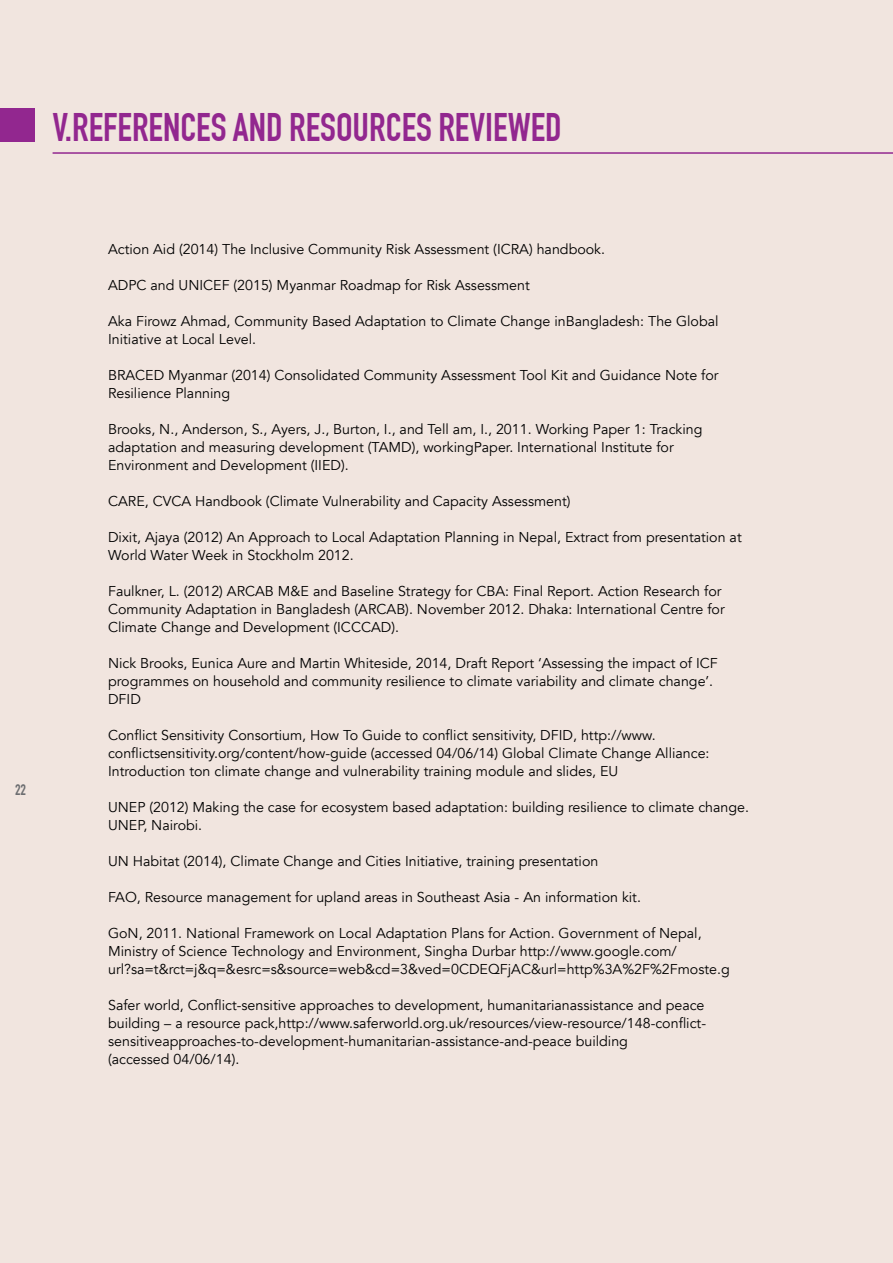
<style>
.page{position:relative;width:893px;height:1263px;background:#f1e5df}
.page>*{position:absolute;margin:0;border:0;box-sizing:border-box;transform-origin:0 0}
.t1{font:700 39px "DIN Condensed";color:#92278f}
.t2{font:700 15px "DIN Condensed";color:#6d6e71}
.t3{font:14.25px/18px "Avenir";color:#000}
</style>
<div class="page">
<div style="left:0;top:108px;width:35px;height:34px;background:#92278f"></div>
<hr style="left:53px;top:152px;width:840px;height:2px;background:#92278f">
<h1 class="t1" style="left:53px;top:105px;width:511px">V.REFERENCES AND RESOURCES REVIEWED</h1>
<p class="t2" style="left:15px;top:781px;width:13px">22</p>
<p class="t3" style="left:108px;top:241px;width:498px">Action Aid (2014) The Inclusive Community Risk Assessment (ICRA) handbook.</p>
<p class="t3" style="left:108px;top:277px;width:423px">ADPC and UNICEF (2015) Myanmar Roadmap for Risk Assessment</p>
<p class="t3" style="left:108px;top:313px;width:612px">Aka Firowz Ahmad, Community Based Adaptation to Climate Change inBangladesh: The Global<br>Initiative at Local Level.</p>
<p class="t3" style="left:108px;top:367px;width:612px">BRACED Myanmar (2014) Consolidated Community Assessment Tool Kit and Guidance Note for<br>Resilience Planning</p>
<p class="t3" style="left:108px;top:421px;width:596px">Brooks, N., Anderson, S., Ayers, J., Burton, I., and Tell am, I., 2011. Working Paper 1: Tracking adaptation and measuring development (TAMD), workingPaper. International Institute for<br>Environment and Development (IIED).</p>
<p class="t3" style="left:108px;top:493px;width:464px">CARE, CVCA Handbook (Climate Vulnerability and Capacity Assessment)</p>
<p class="t3" style="left:108px;top:529px;width:635px">Dixit, Ajaya (2012) An Approach to Local Adaptation Planning in Nepal, Extract from presentation at<br>World Water Week in Stockholm 2012.</p>
<p class="t3" style="left:108px;top:583px;width:618px">Faulkner, L. (2012) ARCAB M&amp;E and Baseline Strategy for CBA: Final Report. Action Research for<br>Community Adaptation in Bangladesh (ARCAB). November 2012. Dhaka: International Centre for<br>Climate Change and Development (ICCCAD).</p>
<p class="t3" style="left:108px;top:655px;width:611px">Nick Brooks, Eunica Aure and Martin Whiteside, 2014, Draft Report ‘Assessing the impact of ICF programmes on household and community resilience to climate variability and climate change’.<br>DFID</p>
<p class="t3" style="left:108px;top:727px;width:603px">Conflict Sensitivity Consortium, How To Guide to conflict sensitivity, DFID, http://www. conflictsensitivity.org/content/how-guide (accessed 04/06/14) Global Climate Change Alliance:<br>Introduction ton climate change and vulnerability training module and slides, EU</p>
<p class="t3" style="left:108px;top:799px;width:642px">UNEP (2012) Making the case for ecosystem based adaptation: building resilience to climate change.<br>UNEP, Nairobi.</p>
<p class="t3" style="left:108px;top:853px;width:492px">UN Habitat (2014), Climate Change and Cities Initiative, training presentation</p>
<p class="t3" style="left:108px;top:889px;width:534px">FAO, Resource management for upland areas in Southeast Asia - An information kit.</p>
<p class="t3" style="left:108px;top:925px;width:623px">GoN, 2011. National Framework on Local Adaptation Plans for Action. Government of Nepal,<br>Ministry of Science Technology and Environment, Singha Durbar http://www.google.com/ url?sa=t&amp;rct=j&amp;q=&amp;esrc=s&amp;source=web&amp;cd=3&amp;ved=0CDEQFjAC&amp;url=http%3A%2F%2Fmoste.g</p>
<p class="t3" style="left:108px;top:997px;width:599px">Safer world, Conflict-sensitive approaches to development, humanitarianassistance and peace building – a resource pack,http://www.saferworld.org.uk/resources/view-resource/148-conflict&shy;sensitiveapproaches-to-development-humanitarian-assistance-and-peace building<br>(accessed 04/06/14).</p>
</div>
